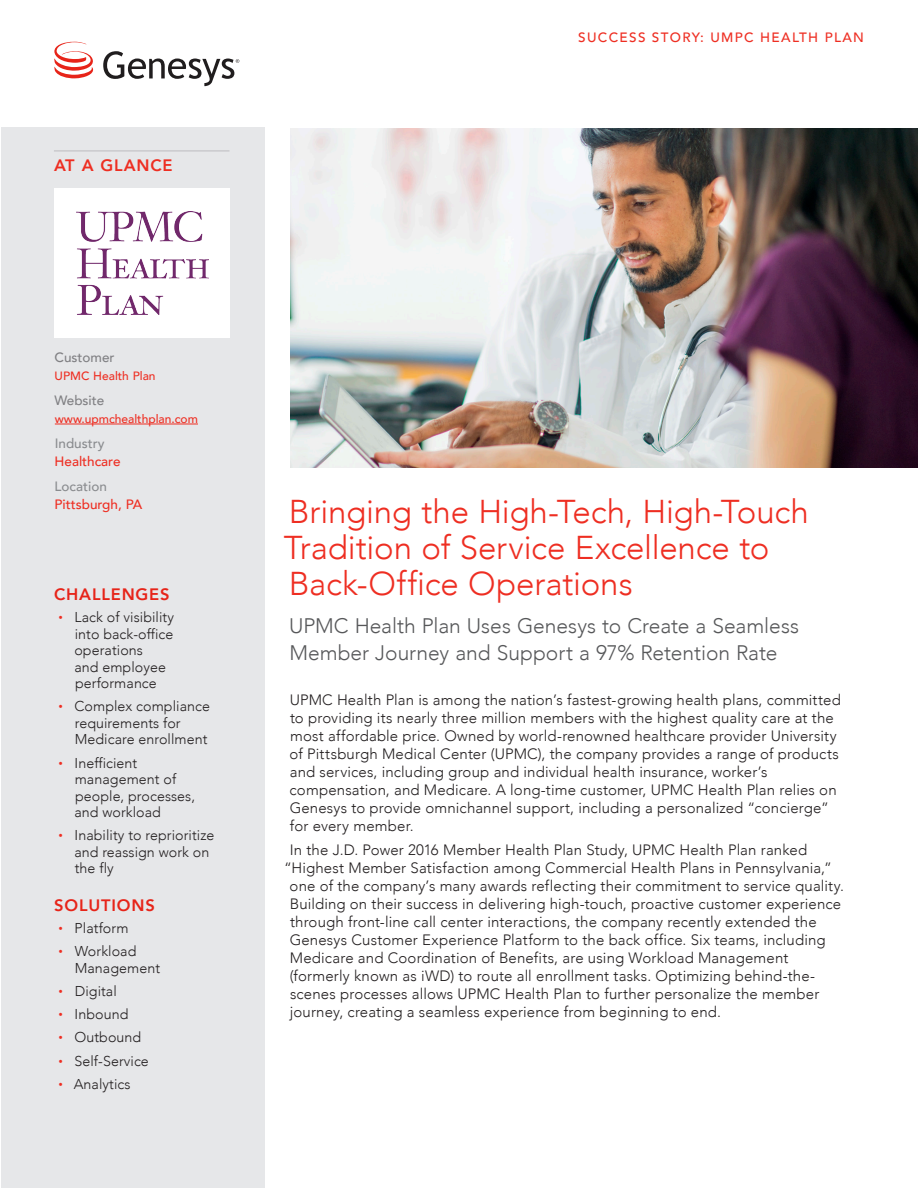
<style>
.page{position:relative;width:918px;height:1188px;background:#fff}
.page>*{position:absolute;margin:0;border:0;box-sizing:border-box;transform-origin:0 0}
.t1{font:300 33px/36px "Avenir";letter-spacing:-.005em;color:#ee2e22}
.t2{font:300 21px/27px "Avenir";color:#57585a}
.Sidebar_bullet_heade{font:800 16.5px "Avenir";letter-spacing:.05em;color:#e72419}
.At_A_Glance_Header{font:800 16.5px "Avenir";letter-spacing:.05em;color:#ee2e22}
.Body_Copy{font:300 15px/18px "Avenir";letter-spacing:.01em;color:#231f20}
.t3{font:300 14.25px/16.5px "Avenir";letter-spacing:.005em;color:#231f20}
.At_a_glance_side_bar{font:500 13.5px/18px "Avenir";color:#ee2e22}
.Collateral_identifie{font:500 13.5px "Avenir";letter-spacing:.1em;color:#ee2e22}
.At_a_glance_side_bar-2{font:500 13.5px "Avenir";color:#808083}
.At_a_glance_side_bar-3{font:500 12px "Avenir";color:#ee2e22}
.s1{color:#8a8c8f}
.s2{font-family:"Interval";font-size:15px;color:#ee2e22}
</style>
<div class="page">
<div style="left:2px;top:128px;width:263px;height:1060px;background:#e6e7e9"></div>
<hr style="left:55px;top:424px;width:143px;height:1px;background:#ee2e22">
<hr style="left:54px;top:151px;width:176px;height:1px;background:#bcbbbf">
<img style="left:291px;top:129px;width:627px;height:339px">
<svg style="left:54px;top:42px;width:185px;height:44px"></svg>
<div style="left:54px;top:188px;width:176px;height:150px;background:#fff"></div>
<img style="left:76px;top:211px;width:132px;height:104px">
<p class="At_A_Glance_Header" style="left:54px;top:153px;width:120px">AT A GLANCE</p>
<p class="Collateral_identifie" style="left:578px;top:26px;width:287px">SUCCESS STORY: UMPC HEALTH PLAN</p>
<p class="At_a_glance_side_bar-2" style="left:55px;top:346px;width:62px">Customer</p>
<p class="At_a_glance_side_bar-3" style="left:55px;top:366px;width:102px">UPMC Health Plan</p>
<p class="At_a_glance_side_bar-2" style="left:55px;top:389px;width:51px">Website</p>
<p class="At_a_glance_side_bar-3" style="left:55px;top:409px;width:145px">www.upmchealthplan.com</p>
<p class="At_a_glance_side_bar" style="left:55px;top:433px;width:68px"><span class="s1">Industry<br></span>Healthcare</p>
<p class="At_a_glance_side_bar" style="left:55px;top:476px;width:89px"><span class="s1">Location<br></span>Pittsburgh, PA</p>
<p class="Sidebar_bullet_heade" style="left:54px;top:582px;width:117px">CHALLENGES</p>
<p class="t3" style="left:74px;top:609px;width:101px;text-indent:-16px"><span class="s2">•</span> Lack of visibility into back-office operations<br>and employee performance</p>
<p class="t3" style="left:75px;top:698px;width:137px;text-indent:-16px"><span class="s2">•</span> Complex compliance requirements for<br>Medicare enrollment</p>
<p class="t3" style="left:74px;top:755px;width:122px;text-indent:-16px"><span class="s2">•</span> Inefficient management of people, processes, and workload</p>
<p class="t3" style="left:74px;top:827px;width:142px;text-indent:-16px"><span class="s2">•</span> Inability to reprioritize and reassign work on the fly</p>
<p class="Sidebar_bullet_heade" style="left:54px;top:892px;width:102px">SOLUTIONS</p>
<p class="t3" style="left:59px;top:920px;width:71px"><span class="s2">•</span> Platform</p>
<p class="t3" style="left:75px;top:943px;width:87px;text-indent:-16px"><span class="s2">•</span> Workload<br>Management</p>
<p class="t3" style="left:59px;top:983px;width:60px"><span class="s2">•</span> Digital</p>
<p class="t3" style="left:59px;top:1006px;width:71px"><span class="s2">•</span> Inbound</p>
<p class="t3" style="left:59px;top:1029px;width:84px"><span class="s2">•</span> Outbound</p>
<p class="t3" style="left:59px;top:1052px;width:92px"><span class="s2">•</span> Self-Service</p>
<p class="t3" style="left:59px;top:1076px;width:73px"><span class="s2">•</span> Analytics</p>
<p class="t1" style="left:284px;top:494px;width:527px">Bringing the High-Tech, High-Touch<br>Tradition of Service Excellence to</p>
<p class="t1" style="left:289px;top:566px;width:345px">Back-Office Operations</p>
<p class="t2" style="left:289px;top:612px;width:511px">UPMC Health Plan Uses Genesys to Create a Seamless<br>Member Journey and Support a 97% Retention Rate</p>
<p class="Body_Copy" style="left:290px;top:691px;width:553px">UPMC Health Plan is among the nation’s fastest-growing health plans, committed to providing its nearly three million members with the highest quality care at the most affordable price. Owned by world-renowned healthcare provider University of Pittsburgh Medical Center (UPMC), the company provides a range of products and services, including group and individual health insurance, worker’s compensation, and Medicare. A long-time customer, UPMC Health Plan relies on Genesys to provide omnichannel support, including a personalized “concierge” for every member.</p>
<p class="Body_Copy" style="left:290px;top:841px;width:519px">In the J.D. Power 2016 Member Health Plan Study, UPMC Health Plan ranked</p>
<p class="Body_Copy" style="left:284px;top:859px;width:550px">“Highest Member Satisfaction among Commercial Health Plans in Pennsylvania,”</p>
<p class="Body_Copy" style="left:290px;top:877px;width:556px">one of the company’s many awards reflecting their commitment to service quality.</p>
<p class="Body_Copy" style="left:290px;top:895px;width:553px">Building on their success in delivering high-touch, proactive customer experience</p>
<p class="Body_Copy" style="left:290px;top:913px;width:528px">through front-line call center interactions, the company recently extended the</p>
<p class="Body_Copy" style="left:290px;top:931px;width:537px">Genesys Customer Experience Platform to the back office. Six teams, including</p>
<p class="Body_Copy" style="left:290px;top:949px;width:500px">Medicare and Coordination of Benefits, are using Workload Management</p>
<p class="Body_Copy" style="left:290px;top:967px;width:527px">(formerly known as iWD) to route all enrollment tasks. Optimizing behind-the-</p>
<p class="Body_Copy" style="left:290px;top:985px;width:531px">scenes processes allows UPMC Health Plan to further personalize the member</p>
<p class="Body_Copy" style="left:290px;top:1003px;width:433px">journey, creating a seamless experience from beginning to end.</p>
</div>
